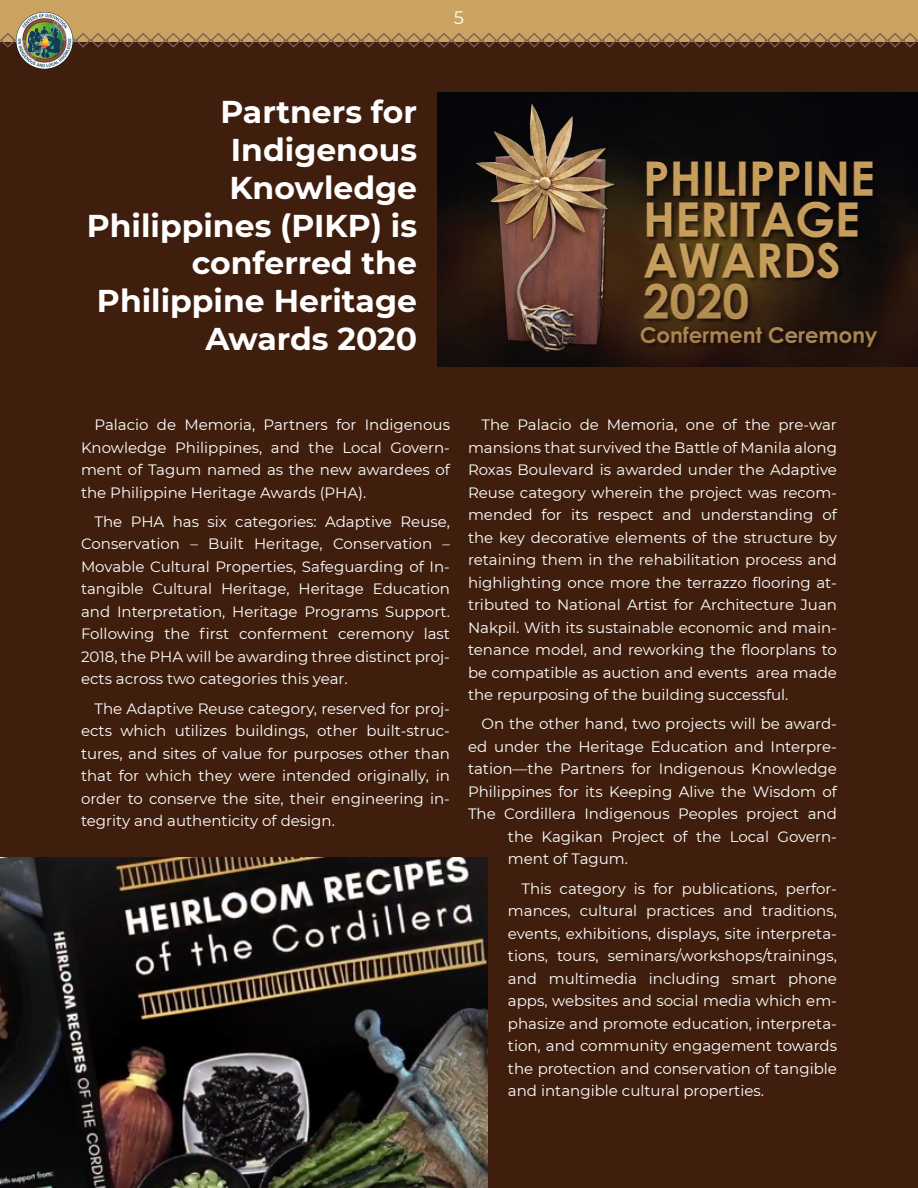
<style>
.page{position:relative;width:918px;height:1188px;background:#3f1e0e}
.page>*{position:absolute;margin:0;border:0;box-sizing:border-box;transform-origin:0 0}
.t1{font:700 31.5px/37.8px "Montserrat";color:#fff;text-align:right}
.t2{font:18px "Montserrat";color:#fff}
.Body{font:15px/22.5px "Montserrat";color:#fff;text-align:justify}
</style>
<div class="page">
<img style="left:437px;top:93px;width:481px;height:274px">
<img style="left:0;top:858px;width:488px;height:330px">
<div style="left:0;top:0;width:918px;height:42px;background:#caa360"></div>
<svg style="left:0;top:33px;width:918px;height:15px"></svg>
<img style="left:16px;top:12px;width:56px;height:56px">
<p class="t1" style="left:87px;top:92px;width:332px">Partners for<br>Indigenous<br>Knowledge<br>Philippines (PIKP) is conferred the<br>Philippine Heritage<br>Awards 2020</p>
<p class="t2" style="left:454px;top:5px;width:12px">5</p>
<p class="Body" style="left:81px;top:413px;width:371px;text-indent:14px">Palacio de Memoria, Partners for Indigenous Knowledge Philippines, and the Local Govern&shy;ment of Tagum named as the new awardees of the Philippine Heritage Awards (PHA).</p>
<p class="Body" style="left:81px;top:510px;width:371px;text-indent:14px">The PHA has six categories: Adaptive Reuse, Conservation – Built Heritage, Conservation – Movable Cultural Properties, Safeguarding of In&shy;tangible Cultural Heritage, Heritage Education and Interpretation, Heritage Programs Support.<br>Following the first conferment ceremony last 2018, the PHA will be awarding three distinct proj&shy;ects across two categories this year.</p>
<p class="Body" style="left:81px;top:696px;width:371px;text-indent:14px">The Adaptive Reuse category, reserved for proj&shy;ects which utilizes buildings, other built-struc&shy;tures, and sites of value for purposes other than that for which they were intended originally, in order to conserve the site, their engineering in&shy;tegrity and authenticity of design.</p>
<p class="Body" style="left:468px;top:413px;width:371px;text-indent:14px">The Palacio de Memoria, one of the pre-war mansions that survived the Battle of Manila along Roxas Boulevard is awarded under the Adaptive Reuse category wherein the project was recom&shy;mended for its respect and understanding of the key decorative elements of the structure by retaining them in the rehabilitation process and highlighting once more the terrazzo flooring at&shy;tributed to National Artist for Architecture Juan Nakpil. With its sustainable economic and main&shy;tenance model, and reworking the floorplans to be compatible as auction and events area made the repurposing of the building successful.</p>
<p class="Body" style="left:482px;top:712px;width:357px">On the other hand, two projects will be award-</p>
<p class="Body" style="left:468px;top:735px;width:371px">ed under the Heritage Education and Interpre-</p>
<p class="Body" style="left:468px;top:757px;width:370px">tation—the Partners for Indigenous Knowledge</p>
<p class="Body" style="left:468px;top:780px;width:371px">Philippines for its Keeping Alive the Wisdom of</p>
<p class="Body" style="left:468px;top:802px;width:370px">The Cordillera Indigenous Peoples project and</p>
<p class="Body" style="left:508px;top:825px;width:331px">the Kagikan Project of the Local Govern-</p>
<p class="Body" style="left:508px;top:847px;width:122px">ment of Tagum.</p>
<p class="Body" style="left:508px;top:876px;width:331px;text-indent:14px">This category is for publications, perfor&shy;mances, cultural practices and traditions, events, exhibitions, displays, site interpreta&shy;tions, tours, seminars/workshops/trainings, and multimedia including smart phone apps, websites and social media which em&shy;phasize and promote education, interpreta&shy;tion, and community engagement towards the protection and conservation of tangible and intangible cultural properties.</p>
</div>
